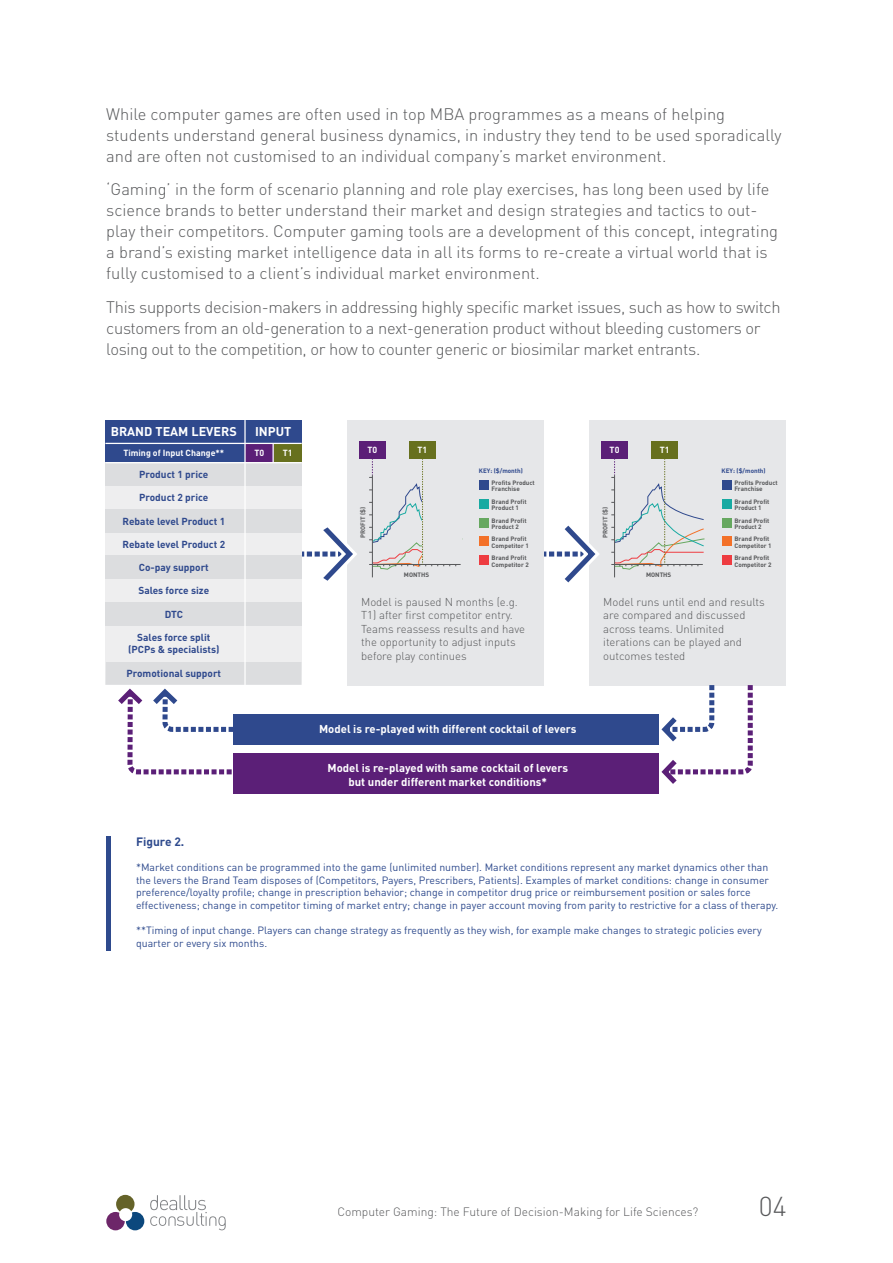
<style>
.page{position:relative;width:893px;height:1263px;background:#fff}
.page>*{position:absolute;margin:0;border:0;box-sizing:border-box;transform-origin:0 0}
.t1{font:300 27px "DIN";color:#57585a}
.t2{font:300 16.5px/21px "DIN";color:#57585a}
.t3{font:300 16.5px/21px "DIN";letter-spacing:-.02em;color:#57585a}
.t4{font:700 12.6px "DIN";color:#fff}
.t5{font:300 12px "DIN";color:#57585a}
.t6{font:700 12px "DIN";color:#2e4a8d}
.t7{font:300 11.4px/13.6px "DIN";color:#57585a}
.t8{font:700 11.4px/13.6px "DIN";color:#fff;text-align:center}
.t9{font:10.5px/12.6px "DIN";color:#2e4a8d}
.t10{font:700 10.05px/12.1px "DIN";color:#2f498d;text-align:center}
.t11{font:700 8.85px "DIN";color:#fff}
.t12{font:700 6.3px/6.3px "DIN";color:#57585a}
.t13{font:700 6.3px "DIN";color:#2f498d}
</style>
<div class="page">
<svg style="left:106px;top:1195px;width:38px;height:35px"></svg>
<svg style="left:150px;top:1195px;width:76px;height:35px"></svg>
<div style="left:233px;top:714px;width:426px;height:31px;background:#2f498d"></div>
<div style="left:105px;top:420px;width:197px;height:23px;background:#2f498d"></div>
<div style="left:105px;top:443px;width:197px;height:20px;background:#2f498d"></div>
<div style="left:273px;top:443px;width:29px;height:20px;background:#67701e"></div>
<div style="left:245px;top:443px;width:28px;height:20px;background:#5b1f77"></div>
<div style="left:105px;top:463px;width:197px;height:23px;background:#dcdddf"></div>
<div style="left:105px;top:486px;width:197px;height:23px;background:#eeeeef"></div>
<div style="left:105px;top:509px;width:197px;height:24px;background:#dcdddf"></div>
<div style="left:105px;top:533px;width:197px;height:23px;background:#eeeeef"></div>
<div style="left:105px;top:556px;width:197px;height:23px;background:#dcdddf"></div>
<div style="left:105px;top:579px;width:197px;height:23px;background:#eeeeef"></div>
<div style="left:105px;top:603px;width:197px;height:23px;background:#dcdddf"></div>
<div style="left:105px;top:661px;width:197px;height:24px;background:#dcdddf"></div>
<div style="left:105px;top:626px;width:197px;height:35px;background:#eeeeef"></div>
<hr style="left:105px;top:443px;width:197px;height:1px;background:#fff">
<hr style="left:244px;top:420px;width:2px;height:265px;background:#fff">
<hr style="left:105px;top:462px;width:197px;height:1px;background:#fff">
<svg style="left:273px;top:444px;width:1px;height:18px"></svg>
<div style="left:348px;top:420px;width:196px;height:265px;background:#e6e7e9"></div>
<div style="left:479px;top:480px;width:9px;height:9px;background:#2f498d"></div>
<div style="left:479px;top:499px;width:9px;height:9px;background:#18aaa2"></div>
<div style="left:479px;top:518px;width:9px;height:9px;background:#66a860"></div>
<div style="left:479px;top:537px;width:9px;height:9px;background:#f37129"></div>
<div style="left:479px;top:556px;width:9px;height:9px;background:#ee3c41"></div>
<div style="left:359px;top:441px;width:27px;height:18px;background:#5b1f77"></div>
<div style="left:409px;top:441px;width:27px;height:18px;background:#67701e"></div>
<div style="left:590px;top:420px;width:196px;height:265px;background:#e6e7e9"></div>
<div style="left:601px;top:441px;width:27px;height:18px;background:#5b1f77"></div>
<div style="left:651px;top:441px;width:27px;height:18px;background:#67701e"></div>
<div style="left:722px;top:480px;width:9px;height:9px;background:#2f498d"></div>
<div style="left:722px;top:499px;width:9px;height:9px;background:#18aaa2"></div>
<div style="left:722px;top:518px;width:9px;height:9px;background:#66a860"></div>
<div style="left:722px;top:537px;width:9px;height:9px;background:#f37129"></div>
<div style="left:722px;top:556px;width:9px;height:9px;background:#ee3c41"></div>
<div style="left:233px;top:753px;width:426px;height:40px;background:#5b1f77"></div>
<svg style="left:302px;top:459px;width:161px;height:138px"></svg>
<svg style="left:544px;top:459px;width:161px;height:138px"></svg>
<svg style="left:658px;top:685px;width:97px;height:99px"></svg>
<svg style="left:118px;top:688px;width:115px;height:87px"></svg>
<div style="left:106px;top:836px;width:5px;height:114px;background:#2e4a8d"></div>
<p class="t2" style="left:106px;top:103px;width:677px">While computer games are often used in top MBA programmes as a means of helping students understand general business dynamics, in industry they tend to be used sporadically and are often not customised to an individual company’s market environment.</p>
<p class="t2" style="left:106px;top:179px;width:673px">‘Gaming’ in the form of scenario planning and role play exercises, has long been used by life science brands to better understand their market and design strategies and tactics to out&shy;play their competitors. Computer gaming tools are a development of this concept, integrating a brand’s existing market intelligence data in all its forms to re-create a virtual world that is fully customised to a client’s individual market environment.</p>
<p class="t3" style="left:106px;top:297px;width:676px">This supports decision-makers in addressing highly specific market issues, such as how to switch customers from an old-generation to a next-generation product without bleeding customers or losing out to the competition, or how to counter generic or biosimilar market entrants.</p>
<p class="t4" style="left:111px;top:423px;width:128px">BRAND TEAM LEVERS</p>
<p class="t11" style="left:123px;top:447px;width:102px">Timing of Input Change**</p>
<p class="t11" style="left:255px;top:447px;width:11px">T0</p>
<p class="t11" style="left:283px;top:447px;width:11px">T1</p>
<p class="t10" style="left:139px;top:468px;width:71px">Product 1 price</p>
<p class="t10" style="left:139px;top:491px;width:71px">Product 2 price</p>
<p class="t10" style="left:123px;top:515px;width:104px">Rebate level Product 1</p>
<p class="t10" style="left:123px;top:537px;width:104px">Rebate level Product 2</p>
<p class="t10" style="left:139px;top:561px;width:72px">Co-pay support</p>
<p class="t10" style="left:138px;top:584px;width:72px">Sales force size</p>
<p class="t10" style="left:165px;top:608px;width:20px">DTC</p>
<p class="t4" style="left:255px;top:423px;width:38px">INPUT</p>
<p class="t10" style="left:128px;top:631px;width:93px">Sales force split (PCPs &amp; specialists)</p>
<p class="t10" style="left:127px;top:667px;width:96px">Promotional support</p>
<p class="t11" style="left:367px;top:444px;width:11px">T0</p>
<p class="t11" style="left:418px;top:444px;width:11px">T1</p>
<p class="t11" style="left:610px;top:444px;width:11px">T0</p>
<p class="t11" style="left:660px;top:444px;width:11px">T1</p>
<p class="t13" style="left:479px;top:466px;width:45px">KEY: ($/month)</p>
<p class="t13" style="left:722px;top:466px;width:45px">KEY: ($/month)</p>
<p class="t12" style="left:359px;top:538px;width:32px;rotate:-90deg">PROFIT ($)</p>
<p class="t12" style="left:492px;top:479px;width:45px">Profits Product<br>Franchise</p>
<p class="t12" style="left:492px;top:498px;width:37px">Brand Profit<br>Product 1</p>
<p class="t12" style="left:492px;top:517px;width:37px">Brand Profit<br>Product 2</p>
<p class="t12" style="left:492px;top:536px;width:39px">Brand Profit<br>Competitor 1</p>
<p class="t12" style="left:492px;top:555px;width:39px">Brand Profit<br>Competitor 2</p>
<p class="t12" style="left:602px;top:538px;width:32px;rotate:-90deg">PROFIT ($)</p>
<p class="t12" style="left:734px;top:479px;width:45px">Profits Product<br>Franchise</p>
<p class="t12" style="left:734px;top:498px;width:37px">Brand Profit<br>Product 1</p>
<p class="t12" style="left:734px;top:517px;width:37px">Brand Profit<br>Product 2</p>
<p class="t12" style="left:734px;top:536px;width:39px">Brand Profit<br>Competitor 1</p>
<p class="t12" style="left:734px;top:555px;width:39px">Brand Profit<br>Competitor 2</p>
<p class="t12" style="left:404px;top:571px;width:27px">MONTHS</p>
<p class="t12" style="left:646px;top:571px;width:27px">MONTHS</p>
<p class="t7" style="left:361px;top:594px;width:166px">Model is paused N months (e.g.<br>T1) after first competitor entry.<br>Teams reassess results and have the opportunity to adjust inputs before play continues</p>
<p class="t7" style="left:603px;top:594px;width:163px">Model runs until end and results are compared and discussed across teams. Unlimited iterations can be played and outcomes tested</p>
<p class="t8" style="left:319px;top:722px;width:259px">Model is re-played with different cocktail of levers</p>
<p class="t8" style="left:328px;top:761px;width:242px">Model is re-played with same cocktail of levers but under different market conditions*</p>
<p class="t6" style="left:136px;top:833px;width:50px">Figure 2.</p>
<p class="t9" style="left:136px;top:861px;width:644px">*Market conditions can be programmed into the game (unlimited number). Market conditions represent any market dynamics other than the levers the Brand Team disposes of (Competitors, Payers, Prescribers, Patients). Examples of market conditions: change in consumer preference/loyalty profile; change in prescription behavior; change in competitor drug price or reimbursement position or sales force effectiveness; change in competitor timing of market entry; change in payer account moving from parity to restrictive for a class of therapy.</p>
<p class="t9" style="left:136px;top:924px;width:627px">**Timing of input change. Players can change strategy as frequently as they wish, for example make changes to strategic policies every quarter or every six months.</p>
<p class="t5" style="left:337px;top:1204px;width:363px">Computer Gaming: The Future of Decision-Making for Life Sciences?</p>
<h1 class="t1" style="left:759px;top:1190px;width:29px">04</h1>
</div>
